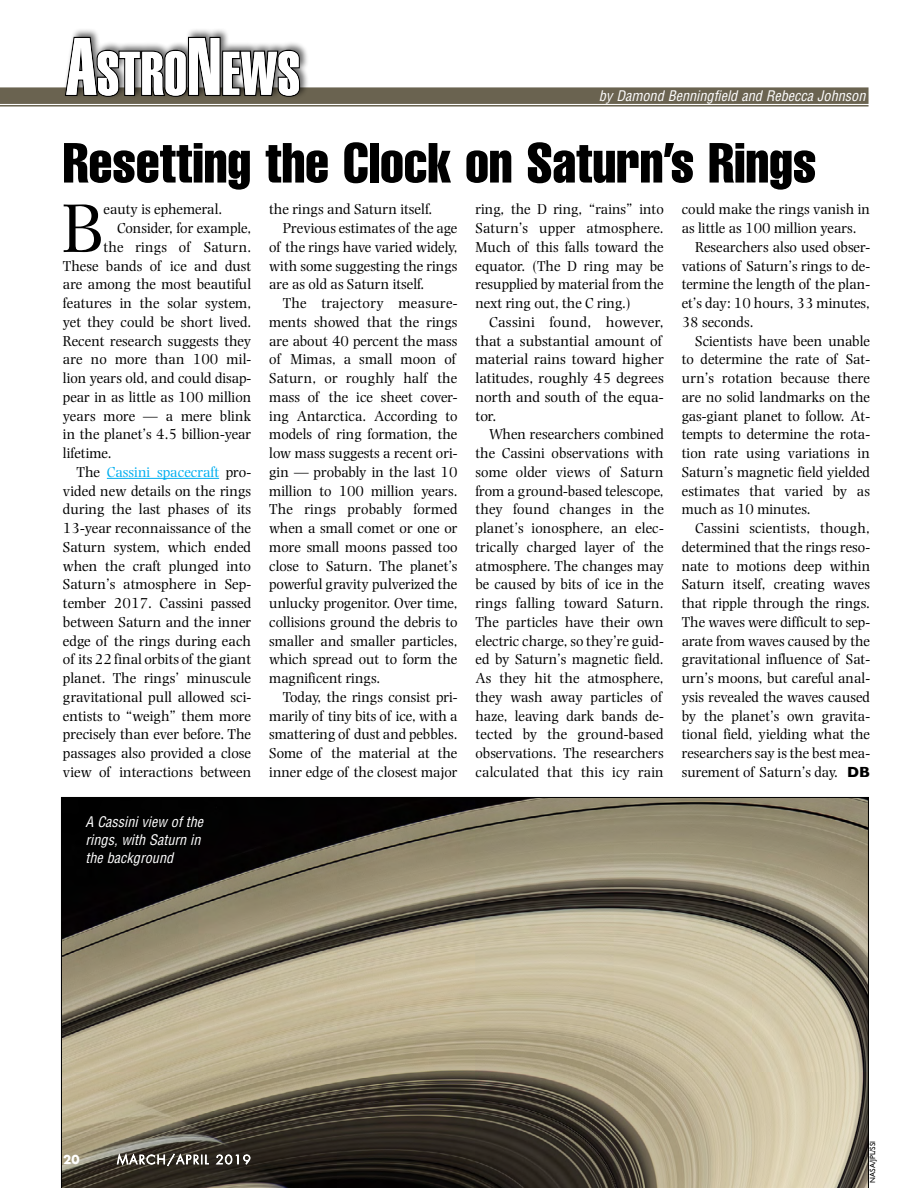
<style>
.page{position:relative;width:918px;height:1188px;background:#fff}
.page>*{position:absolute;margin:0;border:0;box-sizing:border-box;transform-origin:0 0}
.t1{font:71.7px "Photina";color:#000}
.t2{font:extra-condensed 55.5px "Helvetica";color:#000}
.t3{font:15px/18.8px "Photina";color:#000}
.t4{font:15px "Photina";color:#00aeef}
.t5{font:15px "Photina";letter-spacing:.02em;color:#000}
.t6{font:italic condensed 14.25px/18px "Helvetica";color:#fff}
.t7{font:700 12px "Futura";color:#fff}
.t8{font:7.5px "Gill Sans";color:#000}
.s1{color:#000}
.s2{font-family:"Gill Sans";font-weight:700}
</style>
<div class="page">
<svg style="left:61px;top:797px;width:808px;height:391px;background:#867e69"></svg>
<hr style="left:0;top:105px;width:869px;height:2px;background:#6a6350">
<div style="left:0;top:87px;width:869px;height:17px;background:#6a6350"></div>
<div style="left:62px;top:28px;width:248px;height:72px;background:#000;opacity:.6"></div>
<svg style="left:63px;top:35px;width:238px;height:63px"></svg>
<svg style="left:117px;top:1154px;width:92px;height:12px"></svg>
<svg style="left:217px;top:1155px;width:21px;height:9px"></svg>
<svg style="left:244px;top:1155px;width:6px;height:9px"></svg>
<hr style="left:107px;top:478px;width:112px;height:1px;background:#00aeef">
<p class="t6" style="left:599px;top:87px;width:268px">by Damond Benningfield and Rebecca Johnson</p>
<h2 class="t2" style="left:63px;top:128px;width:755px">Resetting the Clock on Saturn’s Rings</h2>
<h1 class="t1" style="left:63px;top:187px;width:42px">B</h1>
<p class="t3" style="left:104px;top:200px;width:120px">eauty is ephemeral.</p>
<p class="t3" style="left:117px;top:219px;width:136px">Consider, for example,</p>
<p class="t3" style="left:104px;top:238px;width:149px">the rings of Saturn.</p>
<p class="t3" style="left:63px;top:256px;width:190px">These bands of ice and dust</p>
<p class="t3" style="left:63px;top:275px;width:190px">are among the most beautiful</p>
<p class="t3" style="left:63px;top:294px;width:190px">features in the solar system,</p>
<p class="t3" style="left:63px;top:313px;width:190px">yet they could be short lived.</p>
<p class="t3" style="left:63px;top:331px;width:190px">Recent research suggests they</p>
<p class="t3" style="left:63px;top:350px;width:190px">are no more than 100 mil-</p>
<p class="t3" style="left:63px;top:369px;width:190px">lion years old, and could disap-</p>
<p class="t3" style="left:63px;top:388px;width:190px">pear in as little as 100 million</p>
<p class="t3" style="left:63px;top:406px;width:190px">years more — a mere blink</p>
<p class="t3" style="left:63px;top:425px;width:190px">in the planet’s 4.5 billion-year</p>
<p class="t3" style="left:63px;top:444px;width:50px">lifetime.</p>
<p class="t4" style="left:76px;top:463px;width:176px"><span class="s1">The</span> Cassini spacecraft <span class="s1">pro-</span></p>
<p class="t3" style="left:63px;top:481px;width:190px">vided new details on the rings</p>
<p class="t3" style="left:63px;top:500px;width:190px">during the last phases of its</p>
<p class="t3" style="left:63px;top:519px;width:190px">13-year reconnaissance of the</p>
<p class="t3" style="left:63px;top:538px;width:190px">Saturn system, which ended</p>
<p class="t3" style="left:63px;top:556px;width:190px">when the craft plunged into</p>
<p class="t3" style="left:63px;top:575px;width:190px">Saturn’s atmosphere in Sep-</p>
<p class="t3" style="left:63px;top:594px;width:190px">tember 2017. Cassini passed</p>
<p class="t3" style="left:63px;top:613px;width:190px">between Saturn and the inner</p>
<p class="t3" style="left:63px;top:631px;width:190px">edge of the rings during each</p>
<p class="t3" style="left:63px;top:650px;width:190px">of its 22 final orbits of the giant</p>
<p class="t3" style="left:63px;top:669px;width:190px">planet. The rings’ minuscule</p>
<p class="t3" style="left:63px;top:688px;width:190px">gravitational pull allowed sci-</p>
<p class="t3" style="left:63px;top:706px;width:190px">entists to “weigh” them more</p>
<p class="t3" style="left:63px;top:725px;width:190px">precisely than ever before. The</p>
<p class="t3" style="left:63px;top:744px;width:190px">passages also provided a close</p>
<p class="t3" style="left:63px;top:763px;width:190px">view of interactions between</p>
<p class="t6" style="left:86px;top:813px;width:119px">A Cassini view of the rings, with Saturn in the background</p>
<p class="t3" style="left:269px;top:200px;width:165px">the rings and Saturn itself.</p>
<p class="t3" style="left:283px;top:219px;width:176px">Previous estimates of the age</p>
<p class="t3" style="left:269px;top:238px;width:190px">of the rings have varied widely,</p>
<p class="t3" style="left:269px;top:256px;width:190px">with some suggesting the rings</p>
<p class="t3" style="left:269px;top:275px;width:157px">are as old as Saturn itself.</p>
<p class="t5" style="left:283px;top:295px;width:176px">The trajectory measure-</p>
<p class="t3" style="left:269px;top:313px;width:190px">ments showed that the rings</p>
<p class="t3" style="left:269px;top:331px;width:190px">are about 40 percent the mass</p>
<p class="t3" style="left:269px;top:350px;width:188px">of Mimas, a small moon of</p>
<p class="t3" style="left:269px;top:369px;width:190px">Saturn, or roughly half the</p>
<p class="t3" style="left:269px;top:388px;width:190px">mass of the ice sheet cover-</p>
<p class="t3" style="left:269px;top:406px;width:190px">ing Antarctica. According to</p>
<p class="t3" style="left:269px;top:425px;width:190px">models of ring formation, the</p>
<p class="t3" style="left:269px;top:444px;width:190px">low mass suggests a recent ori-</p>
<p class="t3" style="left:269px;top:463px;width:190px">gin — probably in the last 10</p>
<p class="t3" style="left:269px;top:481px;width:190px">million to 100 million years.</p>
<p class="t3" style="left:269px;top:500px;width:190px">The rings probably formed</p>
<p class="t3" style="left:269px;top:519px;width:190px">when a small comet or one or</p>
<p class="t3" style="left:269px;top:538px;width:190px">more small moons passed too</p>
<p class="t3" style="left:269px;top:556px;width:190px">close to Saturn. The planet’s</p>
<p class="t3" style="left:269px;top:575px;width:190px">powerful gravity pulverized the</p>
<p class="t3" style="left:269px;top:594px;width:190px">unlucky progenitor. Over time,</p>
<p class="t3" style="left:269px;top:613px;width:190px">collisions ground the debris to</p>
<p class="t3" style="left:269px;top:631px;width:190px">smaller and smaller particles,</p>
<p class="t3" style="left:269px;top:650px;width:190px">which spread out to form the</p>
<p class="t3" style="left:269px;top:669px;width:113px">magnificent rings.</p>
<p class="t3" style="left:283px;top:688px;width:176px">Today, the rings consist pri-</p>
<p class="t3" style="left:269px;top:706px;width:190px">marily of tiny bits of ice, with a</p>
<p class="t3" style="left:269px;top:725px;width:190px">smattering of dust and pebbles.</p>
<p class="t3" style="left:269px;top:744px;width:190px">Some of the material at the</p>
<p class="t3" style="left:269px;top:763px;width:190px">inner edge of the closest major</p>
<p class="t3" style="left:475px;top:200px;width:190px;text-align:justify">ring, the D ring, “rains” into Saturn’s upper atmosphere.<br>Much of this falls toward the equator. (The D ring may be resupplied by material from the next ring out, the C ring.)</p>
<p class="t3" style="left:476px;top:313px;width:190px;text-indent:14px">Cassini found, however, that a substantial amount of material rains toward higher latitudes, roughly 45 degrees north and south of the equa&shy;tor.</p>
<p class="t3" style="left:475px;top:425px;width:190px;text-indent:14px">When researchers combined the Cassini observations with some older views of Saturn from a ground-based telescope, they found changes in the planet’s ionosphere, an elec&shy;trically charged layer of the atmosphere. The changes may be caused by bits of ice in the rings falling toward Saturn.<br>The particles have their own electric charge, so they’re guid&shy;ed by Saturn’s magnetic field.<br>As they hit the atmosphere, they wash away particles of haze, leaving dark bands de&shy;tected by the ground-based observations. The researchers calculated that this icy rain</p>
<p class="t3" style="left:682px;top:200px;width:190px">could make the rings vanish in</p>
<p class="t3" style="left:682px;top:219px;width:176px">as little as 100 million years.</p>
<p class="t3" style="left:695px;top:238px;width:176px">Researchers also used obser-</p>
<p class="t3" style="left:682px;top:256px;width:190px">vations of Saturn’s rings to de-</p>
<p class="t3" style="left:682px;top:275px;width:190px">termine the length of the plan-</p>
<p class="t3" style="left:682px;top:294px;width:190px">et’s day: 10 hours, 33 minutes,</p>
<p class="t3" style="left:682px;top:313px;width:73px">38 seconds.</p>
<p class="t3" style="left:695px;top:331px;width:176px">Scientists have been unable</p>
<p class="t3" style="left:682px;top:350px;width:190px">to determine the rate of Sat-</p>
<p class="t3" style="left:682px;top:369px;width:190px">urn’s rotation because there</p>
<p class="t3" style="left:682px;top:388px;width:190px">are no solid landmarks on the</p>
<p class="t3" style="left:682px;top:406px;width:190px">gas-giant planet to follow. At-</p>
<p class="t3" style="left:682px;top:425px;width:190px">tempts to determine the rota-</p>
<p class="t3" style="left:682px;top:444px;width:190px">tion rate using variations in</p>
<p class="t3" style="left:682px;top:463px;width:190px">Saturn’s magnetic field yielded</p>
<p class="t3" style="left:682px;top:481px;width:190px">estimates that varied by as</p>
<p class="t3" style="left:682px;top:500px;width:130px">much as 10 minutes.</p>
<p class="t3" style="left:695px;top:519px;width:176px">Cassini scientists, though,</p>
<p class="t3" style="left:682px;top:538px;width:190px">determined that the rings reso-</p>
<p class="t3" style="left:682px;top:556px;width:190px">nate to motions deep within</p>
<p class="t3" style="left:682px;top:575px;width:190px">Saturn itself, creating waves</p>
<p class="t3" style="left:682px;top:594px;width:190px">that ripple through the rings.</p>
<p class="t3" style="left:682px;top:613px;width:190px">The waves were difficult to sep-</p>
<p class="t3" style="left:682px;top:631px;width:190px">arate from waves caused by the</p>
<p class="t3" style="left:682px;top:650px;width:190px">gravitational influence of Sat-</p>
<p class="t3" style="left:682px;top:669px;width:190px">urn’s moons, but careful anal-</p>
<p class="t3" style="left:682px;top:688px;width:190px">ysis revealed the waves caused</p>
<p class="t3" style="left:682px;top:706px;width:190px">by the planet’s own gravita-</p>
<p class="t3" style="left:682px;top:725px;width:190px">tional field, yielding what the</p>
<p class="t3" style="left:682px;top:744px;width:190px">researchers say is the best mea-</p>
<p class="t3" style="left:682px;top:763px;width:190px">surement of Saturn’s day. <span class="s2">DB</span></p>
<p class="t7" style="left:63px;top:1151px;width:18px">20</p>
<p class="t8" style="left:868px;top:1183px;width:43px;rotate:-90deg">NASA/JPL/SSI</p>
</div>
